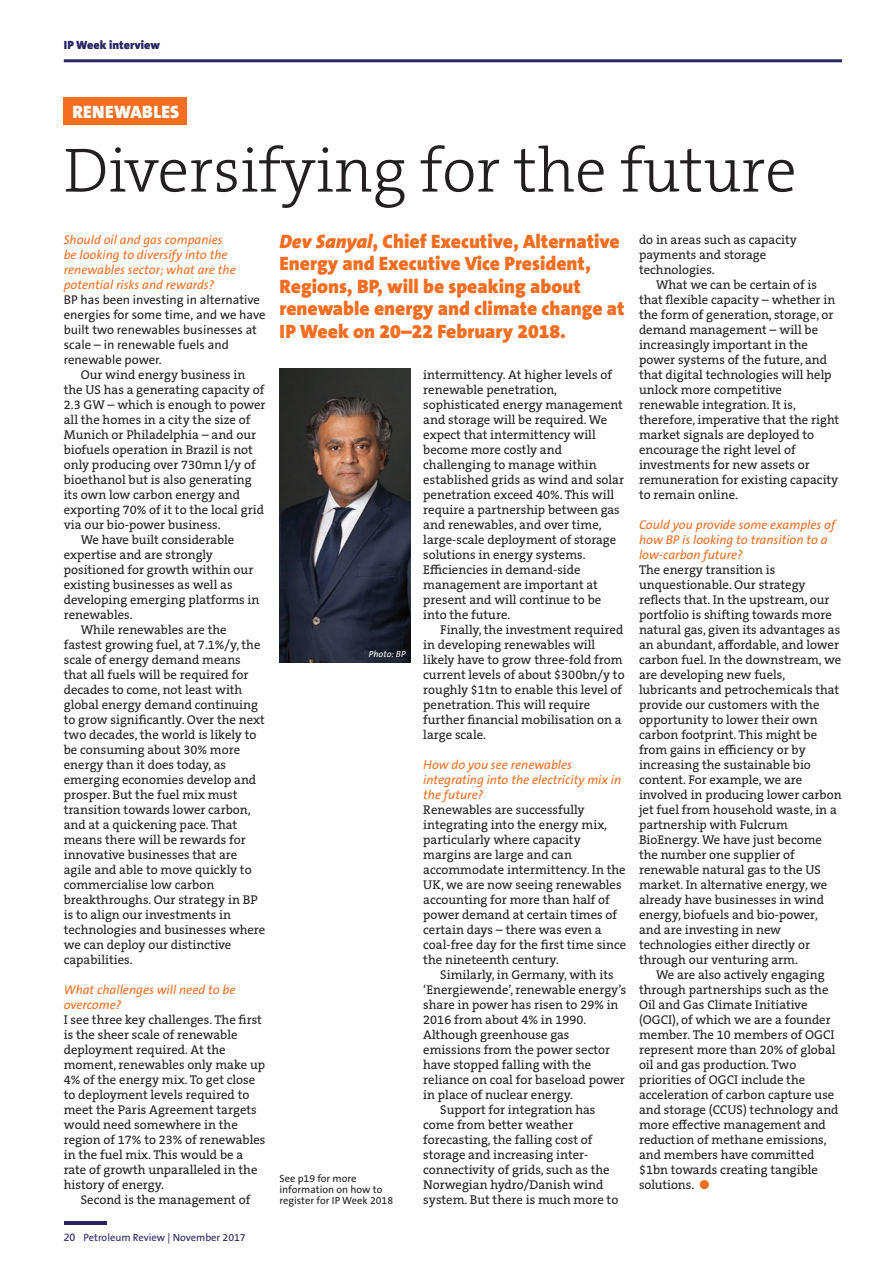
<style>
.page{position:relative;width:893px;height:1263px;background:#fff}
.page>*{position:absolute;margin:0;border:0;box-sizing:border-box;transform-origin:0 0}
.t1{font:300 63px "The Serif B W3";color:#231f20}
.t2{font:900 19.5px/22.5px "The Sans B W9";color:#f36e21}
.t3{font:900 18px "The Sans B W9";letter-spacing:.015em;color:#fff}
.t4{font:12.75px/15px "The Serif B W5 Plain";color:#231f20}
.t5{font:italic 12.75px/15px "The Sans B W5 Plain";color:#f36e21}
.t6{font:12.75px/15px "The Sans B W5 Plain";color:#231f20}
.t7{font:900 12px "The Sans B W9";color:#282562}
.t8{font:10.5px/11.2px "The Sans B W5 Plain";color:#231f20}
.t9{font:10.5px "The Sans B W5 Plain";color:#282562}
.t10{font:italic 9px "The Sans B W5 Plain";color:#fff}
.s1{font-style:italic}
.s2{color:#f36e21}
.s3{font-family:"Frutiger"}
</style>
<div class="page">
<hr style="left:64px;top:59px;width:778px;height:3px;background:#282562">
<hr style="left:64px;top:1221px;width:42px;height:4px;background:#282562">
<div style="left:64px;top:97px;width:123px;height:28px;background:#f36e21"></div>
<img style="left:279px;top:368px;width:132px;height:294px">
<p class="t7" style="left:64px;top:37px;width:98px">IP Week interview</p>
<h3 class="t3" style="left:72px;top:100px;width:108px">RENEWABLES</h3>
<h1 class="t1" style="left:64px;top:130px;width:735px">Diversifying for the future</h1>
<h2 class="t2" style="left:279px;top:230px;width:347px"><span class="s1">Dev Sanyal</span>, Chief Executive, Alternative Energy and Executive Vice President, Regions, BP, will be speaking about renewable energy and climate change at IP Week on 20–22 February 2018.</h2>
<p class="t4" style="left:423px;top:367px;width:202px">intermittency. At higher levels of renewable penetration, sophisticated energy management and storage will be required. We expect that intermittency will become more costly and challenging to manage within established grids as wind and solar penetration exceed 40%. This will require a partnership between gas and renewables, and over time, large-scale deployment of storage solutions in energy systems.<br>Efficiencies in demand-side management are important at present and will continue to be into the future.</p>
<p class="t4" style="left:423px;top:622px;width:203px;text-indent:17px">Finally, the investment required in developing renewables will likely have to grow three-fold from current levels of about $300bn/y to roughly $1tn to enable this level of penetration. This will require further financial mobilisation on a large scale.</p>
<p class="t5" style="left:423px;top:757px;width:199px">How do you see renewables integrating into the electricity mix in the future?</p>
<p class="t4" style="left:423px;top:802px;width:204px">Renewables are successfully integrating into the energy mix, particularly where capacity margins are large and can accommodate intermittency. In the<br>UK, we are now seeing renewables accounting for more than half of power demand at certain times of certain days – there was even a coal-free day for the first time since the nineteenth century.</p>
<p class="t4" style="left:440px;top:967px;width:175px">Similarly, in Germany, with its</p>
<p class="t4" style="left:423px;top:982px;width:204px">‘Energiewende’, renewable energy’s</p>
<p class="t4" style="left:423px;top:997px;width:197px">share in power has risen to 29% in</p>
<p class="t4" style="left:423px;top:1012px;width:165px">2016 from about 4% in 1990.</p>
<p class="t4" style="left:423px;top:1027px;width:148px">Although greenhouse gas</p>
<p class="t4" style="left:423px;top:1042px;width:188px">emissions from the power sector</p>
<p class="t4" style="left:423px;top:1057px;width:170px">have stopped falling with the</p>
<p class="t4" style="left:423px;top:1072px;width:203px">reliance on coal for baseload power</p>
<p class="t4" style="left:423px;top:1087px;width:151px">in place of nuclear energy.</p>
<p class="t4" style="left:440px;top:1102px;width:157px">Support for integration has</p>
<p class="t4" style="left:423px;top:1117px;width:152px">come from better weather</p>
<p class="t4" style="left:423px;top:1132px;width:171px">forecasting, the falling cost of</p>
<p class="t4" style="left:423px;top:1147px;width:167px">storage and increasing inter-</p>
<p class="t4" style="left:423px;top:1162px;width:188px">connectivity of grids, such as the</p>
<p class="t4" style="left:423px;top:1177px;width:182px">Norwegian hydro/Danish wind</p>
<p class="t4" style="left:423px;top:1192px;width:197px">system. But there is much more to</p>
<p class="t4" style="left:639px;top:232px;width:159px">do in areas such as capacity payments and storage technologies.</p>
<p class="t4" style="left:639px;top:277px;width:202px;text-indent:17px">What we can be certain of is that flexible capacity – whether in the form of generation, storage, or demand management – will be increasingly important in the power systems of the future, and that digital technologies will help unlock more competitive renewable integration. It is, therefore, imperative that the right market signals are deployed to encourage the right level of investments for new assets or remuneration for existing capacity to remain online.</p>
<p class="t5" style="left:639px;top:517px;width:198px">Could you provide some examples of how BP is looking to transition to a low-carbon future?</p>
<p class="t4" style="left:639px;top:562px;width:204px">The energy transition is unquestionable. Our strategy reflects that. In the upstream, our portfolio is shifting towards more natural gas, given its advantages as an abundant, affordable, and lower carbon fuel. In the downstream, we are developing new fuels, lubricants and petrochemicals that provide our customers with the opportunity to lower their own carbon footprint. This might be from gains in efficiency or by increasing the sustainable bio content. For example, we are involved in producing lower carbon jet fuel from household waste, in a partnership with Fulcrum<br>BioEnergy. We have just become the number one supplier of renewable natural gas to the US market. In alternative energy, we already have businesses in wind energy, biofuels and bio-power, and are investing in new technologies either directly or through our venturing arm.</p>
<p class="t4" style="left:639px;top:967px;width:201px;text-indent:17px">We are also actively engaging through partnerships such as the<br>Oil and Gas Climate Initiative (OGCI), of which we are a founder member. The 10 members of OGCI represent more than 20% of global oil and gas production. Two priorities of OGCI include the acceleration of carbon capture use and storage (CCUS) technology and more effective management and reduction of methane emissions, and members have committed $1bn towards creating tangible solutions. <span class="s2">●</span></p>
<p class="t5" style="left:64px;top:233px;width:174px">Should oil and gas companies be looking to diversify into the renewables sector; what are the potential risks and rewards?</p>
<p class="t6" style="left:64px;top:292px;width:203px">BP has been investing in alternative energies for some time, and we have built two renewables businesses at scale – in renewable fuels and renewable power.</p>
<p class="t4" style="left:81px;top:367px;width:166px">Our wind energy business in</p>
<p class="t4" style="left:64px;top:382px;width:202px">the US has a generating capacity of</p>
<p class="t4" style="left:64px;top:397px;width:203px">2.3 GW – which is enough to power</p>
<p class="t4" style="left:64px;top:412px;width:188px">all the homes in a city the size of</p>
<p class="t4" style="left:64px;top:427px;width:194px">Munich or Philadelphia – and our</p>
<p class="t4" style="left:64px;top:442px;width:191px">biofuels operation in Brazil is not</p>
<p class="t4" style="left:64px;top:457px;width:193px">only producing over 730mn l/y of</p>
<p class="t4" style="left:64px;top:472px;width:189px">bioethanol but is also generating</p>
<p class="t4" style="left:64px;top:487px;width:178px">its own low carbon energy and</p>
<p class="t4" style="left:64px;top:502px;width:202px">exporting 70% of it to the local grid</p>
<p class="t4" style="left:64px;top:517px;width:158px">via our bio-power business.</p>
<p class="t4" style="left:81px;top:532px;width:155px">We have built considerable</p>
<p class="t4" style="left:64px;top:547px;width:151px">expertise and are strongly</p>
<p class="t4" style="left:64px;top:562px;width:191px">positioned for growth within our</p>
<p class="t4" style="left:64px;top:577px;width:170px">existing businesses as well as</p>
<p class="t4" style="left:64px;top:592px;width:197px">developing emerging platforms in</p>
<p class="t4" style="left:64px;top:607px;width:70px">renewables.</p>
<p class="t4" style="left:81px;top:622px;width:147px">While renewables are the</p>
<p class="t4" style="left:64px;top:637px;width:198px">fastest growing fuel, at 7.1%/y, the</p>
<p class="t4" style="left:64px;top:652px;width:179px">scale of energy demand means</p>
<p class="t4" style="left:64px;top:667px;width:186px">that all fuels will be required for</p>
<p class="t4" style="left:64px;top:682px;width:180px">decades to come, not least with</p>
<p class="t4" style="left:64px;top:697px;width:196px">global energy demand continuing</p>
<p class="t4" style="left:64px;top:712px;width:203px">to grow significantly. Over the next</p>
<p class="t4" style="left:64px;top:727px;width:194px">two decades, the world is likely to</p>
<p class="t4" style="left:64px;top:742px;width:178px">be consuming about 30% more</p>
<p class="t4" style="left:64px;top:757px;width:164px">energy than it does today, as</p>
<p class="t4" style="left:64px;top:772px;width:194px">emerging economies develop and</p>
<p class="t4" style="left:64px;top:787px;width:175px">prosper. But the fuel mix must</p>
<p class="t4" style="left:64px;top:802px;width:188px">transition towards lower carbon,</p>
<p class="t4" style="left:64px;top:817px;width:175px">and at a quickening pace. That</p>
<p class="t4" style="left:64px;top:832px;width:183px">means there will be rewards for</p>
<p class="t4" style="left:64px;top:847px;width:175px">innovative businesses that are</p>
<p class="t4" style="left:64px;top:862px;width:189px">agile and able to move quickly to</p>
<p class="t4" style="left:64px;top:877px;width:152px">commercialise low carbon</p>
<p class="t4" style="left:64px;top:892px;width:195px">breakthroughs. Our strategy in BP</p>
<p class="t4" style="left:64px;top:907px;width:169px">is to align our investments in</p>
<p class="t4" style="left:64px;top:922px;width:203px">technologies and businesses where</p>
<p class="t4" style="left:64px;top:937px;width:169px">we can deploy our distinctive</p>
<p class="t4" style="left:64px;top:952px;width:70px">capabilities.</p>
<p class="t5" style="left:64px;top:982px;width:173px">What challenges will need to be overcome?</p>
<p class="t4" style="left:64px;top:1012px;width:203px">I see three key challenges. The first is the sheer scale of renewable deployment required. At the moment, renewables only make up<br>4% of the energy mix. To get close to deployment levels required to meet the Paris Agreement targets would need somewhere in the region of 17% to 23% of renewables in the fuel mix. This would be a rate of growth unparalleled in the history of energy.</p>
<p class="t4" style="left:81px;top:1192px;width:171px">Second is the management of</p>
<p class="t10" style="left:369px;top:648px;width:38px">Photo: BP</p>
<p class="t8" style="left:279px;top:1172px;width:115px">See p19 for more information on how to register for IP Week 2018</p>
<p class="t9" style="left:64px;top:1230px;width:183px"><span class="s3">20</span> Petroleum Review | November 2017</p>
</div>
